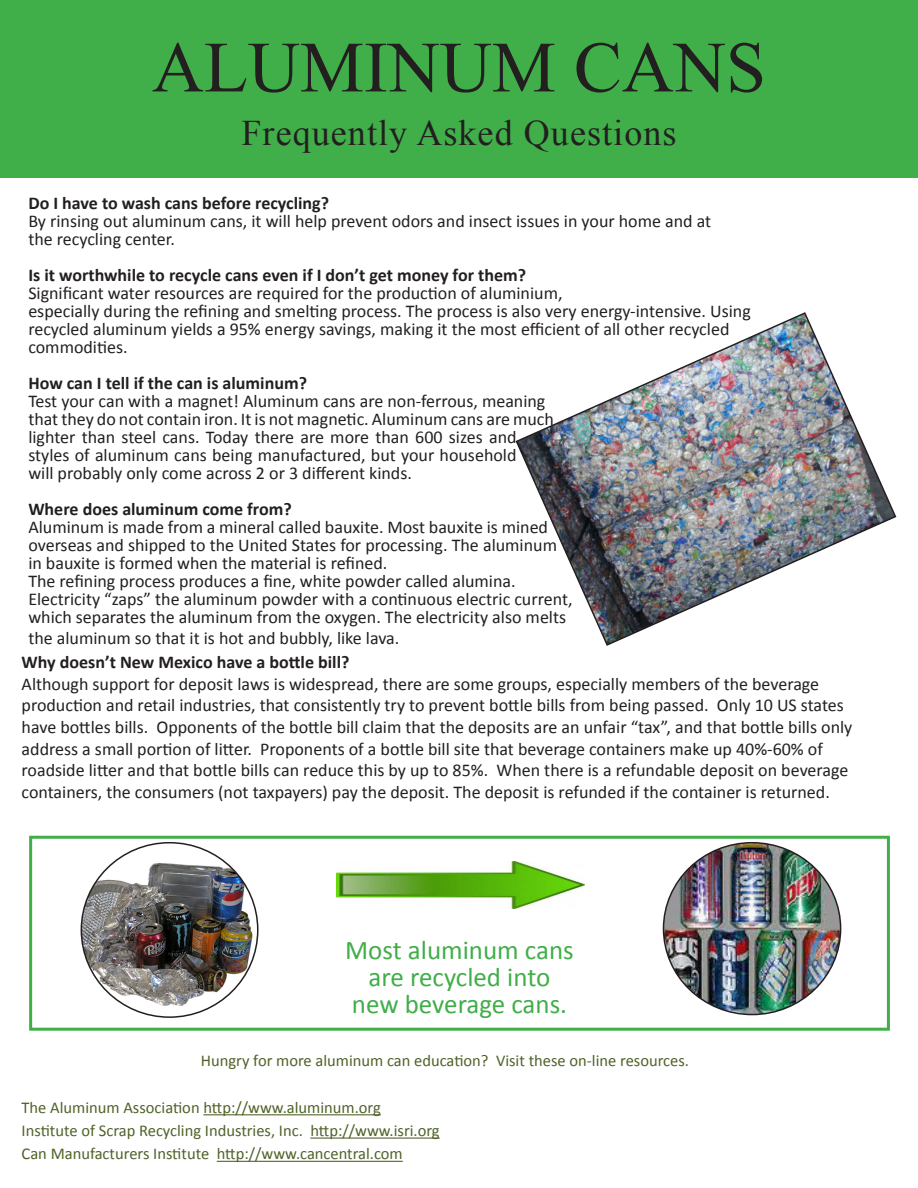
<style>
.page{position:relative;width:918px;height:1188px;background:#fff}
.page>*{position:absolute;margin:0;border:0;box-sizing:border-box;transform-origin:0 0}
.t1{font:72px "Times New Roman";color:#231f20}
.t2{font:36px "Times New Roman";letter-spacing:.03em;color:#231f20}
.t3{font:27px/27px "Calibri";color:#40ae49;text-align:center}
.t4{font:18px/18px "Calibri";color:#231f20}
.t5{font:700 18px "Calibri";color:#231f20}
.No_Spacing{font:16.5px "Calibri";color:#4f6228}
</style>
<div class="page">
<div style="left:0;top:0;width:918px;height:177px;background:#40ae49"></div>
<div style="left:29px;top:836px;width:861px;height:195px;border:3px solid #40ae49"></div>
<img style="left:336px;top:862px;width:248px;height:47px">
<img style="left:81px;top:843px;width:177px;height:174px">
<img style="left:664px;top:843px;width:177px;height:172px">
<img style="left:515px;top:312px;width:382px;height:334px">
<hr style="left:203px;top:1114px;width:178px;height:1px;background:#4f6228">
<hr style="left:310px;top:1138px;width:130px;height:1px;background:#4f6228">
<hr style="left:217px;top:1161px;width:186px;height:1px;background:#4f6228">
<p class="t1" style="left:152px;top:19px;width:615px">ALUMINUM CANS</p>
<p class="t2" style="left:242px;top:109px;width:436px">Frequently Asked Questions</p>
<p class="t5" style="left:28px;top:191px;width:302px">Do I have to wash cans before recycling?</p>
<p class="t4" style="left:28px;top:212px;width:684px">By rinsing out aluminum cans, it will help prevent odors and insect issues in your home and at</p>
<p class="t4" style="left:28px;top:230px;width:148px">the recycling center.</p>
<p class="t5" style="left:28px;top:263px;width:499px">Is it worthwhile to recycle cans even if I don’t get money for them?</p>
<p class="t4" style="left:28px;top:284px;width:536px">Significant water resources are required for the production of aluminium,</p>
<p class="t4" style="left:28px;top:302px;width:724px">especially during the refining and smelting process. The process is also very energy-intensive. Using recycled aluminum yields a 95% energy savings, making it the most efficient of all other recycled</p>
<p class="t4" style="left:28px;top:338px;width:101px">commodities.</p>
<p class="t5" style="left:28px;top:371px;width:280px">How can I tell if the can is aluminum?</p>
<p class="t4" style="left:28px;top:392px;width:519px">Test your can with a magnet! Aluminum cans are non-ferrous, meaning</p>
<p class="t4" style="left:28px;top:410px;width:527px">that they do not contain iron. It is not magnetic. Aluminum cans are much lighter than steel cans. Today there are more than 600 sizes and styles of aluminum cans being manufactured, but your household<br>will probably only come across 2 or 3 different kinds.</p>
<p class="t5" style="left:28px;top:497px;width:265px">Where does aluminum come from?</p>
<p class="t4" style="left:28px;top:518px;width:530px">Aluminum is made from a mineral called bauxite. Most bauxite is mined overseas and shipped to the United States for processing. The aluminum in bauxite is formed when the material is refined.</p>
<p class="t4" style="left:28px;top:572px;width:489px">The refining process produces a fine, white powder called alumina.</p>
<p class="t4" style="left:28px;top:590px;width:546px">Electricity “zaps” the aluminum powder with a continuous electric current,</p>
<p class="t4" style="left:28px;top:608px;width:539px">which separates the aluminum from the oxygen. The electricity also melts</p>
<p class="t4" style="left:28px;top:629px;width:373px">the aluminum so that it is hot and bubbly, like lava.</p>
<p class="t5" style="left:22px;top:651px;width:329px">Why doesn’t New Mexico have a bottle bill?</p>
<p class="t4" style="left:22px;top:673px;width:832px;line-height:21.6px">Although support for deposit laws is widespread, there are some groups, especially members of the beverage production and retail industries, that consistently try to prevent bottle bills from being passed. Only 10 US states have bottles bills. Opponents of the bottle bill claim that the deposits are an unfair “tax”, and that bottle bills only address a small portion of litter. Proponents of a bottle bill site that beverage containers make up 40%-60% of roadside litter and that bottle bills can reduce this by up to 85%. When there is a refundable deposit on beverage containers, the consumers (not taxpayers) pay the deposit. The deposit is refunded if the container is returned.</p>
<p class="t3" style="left:345px;top:937px;width:230px">Most aluminum cans are recycled into new beverage cans.</p>
<p class="No_Spacing" style="left:201px;top:1051px;width:490px">Hungry for more aluminum can education? Visit these on-line resources.</p>
<p class="No_Spacing" style="left:22px;top:1097px;width:361px">The Aluminum Association http://www.aluminum.org</p>
<p class="No_Spacing" style="left:22px;top:1120px;width:420px">Institute of Scrap Recycling Industries, Inc. http://www.isri.org</p>
<p class="No_Spacing" style="left:22px;top:1144px;width:383px">Can Manufacturers Institute http://www.cancentral.com</p>
</div>
